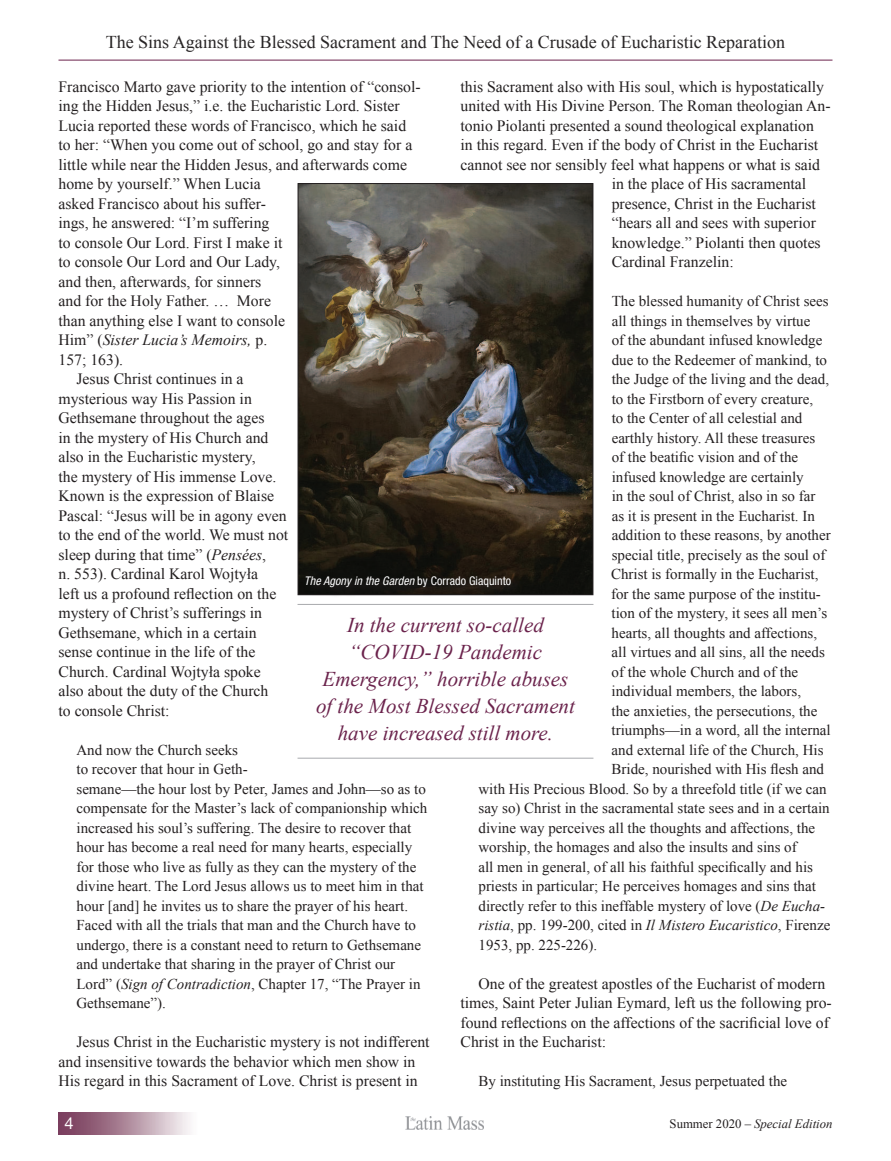
<style>
.page{position:relative;width:891px;height:1161px;background:#fff}
.page>*{position:absolute;margin:0;border:0;box-sizing:border-box;transform-origin:0 0}
.Call_Out{font:italic 21px/27px "Times New Roman";color:#6b234c;text-align:center}
.headline_cont{font:18px "Times New Roman";color:#282526}
.t1{font:16.5px "Helvetica Neue";color:#fff}
.Body_text{font:15.75px/19.5px "Times New Roman";color:#231f20}
.Body_text_quote{font:15px/19.5px "Times New Roman";color:#231f20}
.t2{font:italic 12.75px "Times New Roman";color:#231f20}
.t3{font:italic condensed 12px "Helvetica Neue";letter-spacing:.005em;color:#fff}
.s1{font-style:italic}
.s2{font-style:normal}
</style>
<div class="page">
<img style="left:59px;top:1112px;width:131px;height:22px">
<img style="left:406px;top:1117px;width:78px;height:12px">
<hr style="left:298px;top:604px;width:295px;height:1px;background:#a8a9ad">
<hr style="left:298px;top:758px;width:295px;height:1px;background:#a8a9ad">
<hr style="left:58px;top:60px;width:774px;height:1px;background:#6b234c">
<img style="left:300px;top:185px;width:291px;height:408px">
<div style="left:302px;top:572px;width:221px;height:27px;background:#231f20;opacity:.75"></div>
<p class="headline_cont" style="left:106px;top:30px;width:681px">The Sins Against the Blessed Sacrament and The Need of a Crusade of Eucharistic Reparation</p>
<p class="Body_text" style="left:460px;top:77px;width:365px">this Sacrament also with His soul, which is hypostatically</p>
<p class="Body_text" style="left:460px;top:96px;width:372px">united with His Divine Person. The Roman theologian An-</p>
<p class="Body_text" style="left:460px;top:116px;width:355px">tonio Piolanti presented a sound theological explanation</p>
<p class="Body_text" style="left:460px;top:135px;width:359px">in this regard. Even if the body of Christ in the Eucharist</p>
<p class="Body_text" style="left:460px;top:155px;width:361px">cannot see nor sensibly feel what happens or what is said</p>
<p class="Body_text" style="left:612px;top:174px;width:196px">in the place of His sacramental</p>
<p class="Body_text" style="left:612px;top:194px;width:206px">presence, Christ in the Eucharist</p>
<p class="Body_text" style="left:612px;top:213px;width:206px">“hears all and sees with superior</p>
<p class="Body_text" style="left:612px;top:233px;width:211px">knowledge.” Piolanti then quotes</p>
<p class="Body_text" style="left:612px;top:252px;width:124px">Cardinal Franzelin:</p>
<p class="Body_text_quote" style="left:612px;top:291px;width:219px">The blessed humanity of Christ sees</p>
<p class="Body_text_quote" style="left:612px;top:311px;width:200px">all things in themselves by virtue</p>
<p class="Body_text_quote" style="left:612px;top:330px;width:212px">of the abundant infused knowledge</p>
<p class="Body_text_quote" style="left:612px;top:350px;width:217px">due to the Redeemer of mankind, to</p>
<p class="Body_text_quote" style="left:612px;top:369px;width:219px">the Judge of the living and the dead,</p>
<p class="Body_text_quote" style="left:612px;top:389px;width:203px">to the Firstborn of every creature,</p>
<p class="Body_text_quote" style="left:612px;top:408px;width:192px">to the Center of all celestial and</p>
<p class="Body_text_quote" style="left:612px;top:428px;width:205px">earthly history. All these treasures</p>
<p class="Body_text_quote" style="left:612px;top:447px;width:188px">of the beatific vision and of the</p>
<p class="Body_text_quote" style="left:612px;top:467px;width:194px">infused knowledge are certainly</p>
<p class="Body_text_quote" style="left:612px;top:486px;width:205px">in the soul of Christ, also in so far</p>
<p class="Body_text_quote" style="left:612px;top:506px;width:205px">as it is present in the Eucharist. In</p>
<p class="Body_text_quote" style="left:612px;top:525px;width:221px">addition to these reasons, by another</p>
<p class="Body_text_quote" style="left:612px;top:545px;width:215px">special title, precisely as the soul of</p>
<p class="Body_text_quote" style="left:611px;top:564px;width:209px">Christ is formally in the Eucharist,</p>
<p class="Body_text_quote" style="left:611px;top:584px;width:211px">for the same purpose of the institu-</p>
<p class="Body_text_quote" style="left:612px;top:603px;width:217px">tion of the mystery, it sees all men’s</p>
<p class="Body_text_quote" style="left:612px;top:623px;width:207px">hearts, all thoughts and affections,</p>
<p class="Body_text_quote" style="left:612px;top:642px;width:215px">all virtues and all sins, all the needs</p>
<p class="Body_text_quote" style="left:612px;top:662px;width:188px">of the whole Church and of the</p>
<p class="Body_text_quote" style="left:612px;top:681px;width:191px">individual members, the labors,</p>
<p class="Body_text_quote" style="left:612px;top:701px;width:207px">the anxieties, the persecutions, the</p>
<p class="Body_text_quote" style="left:612px;top:720px;width:221px">triumphs—in a word, all the internal</p>
<p class="Body_text_quote" style="left:612px;top:740px;width:214px">and external life of the Church, His</p>
<p class="Body_text_quote" style="left:612px;top:759px;width:214px">Bride, nourished with His flesh and</p>
<p class="Body_text_quote" style="left:478px;top:779px;width:350px">with His Precious Blood. So by a threefold title (if we can</p>
<p class="Body_text_quote" style="left:478px;top:798px;width:353px">say so) Christ in the sacramental state sees and in a certain</p>
<p class="Body_text_quote" style="left:478px;top:818px;width:338px">divine way perceives all the thoughts and affections, the</p>
<p class="Body_text_quote" style="left:478px;top:837px;width:320px">worship, the homages and also the insults and sins of</p>
<p class="Body_text_quote" style="left:478px;top:857px;width:336px">all men in general, of all his faithful specifically and his</p>
<p class="Body_text_quote" style="left:478px;top:876px;width:339px">priests in particular; He perceives homages and sins that</p>
<p class="Body_text_quote" style="left:478px;top:896px;width:348px">directly refer to this ineffable mystery of love (<span class="s1">De Eucha-</span></p>
<p class="Body_text_quote" style="left:478px;top:915px;width:353px"><span class="s1">ristia</span>, pp. 199-200, cited in <span class="s1">Il Mistero Eucaristico</span>, Firenze</p>
<p class="Body_text_quote" style="left:478px;top:935px;width:120px">1953, pp. 225-226).</p>
<p class="Body_text" style="left:460px;top:974px;width:373px;text-indent:18px">One of the greatest apostles of the Eucharist of modern times, Saint Peter Julian Eymard, left us the following pro&shy;found reflections on the affections of the sacrificial love of Christ in the Eucharist:</p>
<p class="Body_text_quote" style="left:478px;top:1071px;width:310px">By instituting His Sacrament, Jesus perpetuated the</p>
<p class="Body_text" style="left:58px;top:77px;width:364px">Francisco Marto gave priority to the intention of “consol&shy;ing the Hidden Jesus,” i.e. the Eucharistic Lord. Sister Lucia reported these words of Francisco, which he said to her: “When you come out of school, go and stay for a little while near the Hidden Jesus, and afterwards come home by yourself.” When Lucia<br>asked Francisco about his suffer-<br>ings, he answered: “I’m suffering<br>to console Our Lord. First I make it<br>to console Our Lord and Our Lady,<br>and then, afterwards, for sinners<br>and for the Holy Father. … More<br>than anything else I want to console<br>Him” (<span class="s1">Sister Lucia’s Memoirs,</span> p.<br>157; 163).</p>
<p class="Body_text" style="left:58px;top:369px;width:231px;text-indent:18px">Jesus Christ continues in a mysterious way His Passion in<br>Gethsemane throughout the ages<br>in the mystery of His Church and also in the Eucharistic mystery,<br>the mystery of His immense Love.<br>Known is the expression of Blaise<br>Pascal: “Jesus will be in agony even to the end of the world. We must not sleep during that time” (<span class="s1">Pensées</span>,<br>n. 553). Cardinal Karol Wojtyła<br>left us a profound reflection on the mystery of Christ’s sufferings in<br>Gethsemane, which in a certain sense continue in the life of the<br>Church. Cardinal Wojtyła spoke also about the duty of the Church<br>to console Christ:</p>
<p class="Body_text_quote" style="left:76px;top:740px;width:352px">And now the Church seeks<br>to recover that hour in Geth-<br>semane—the hour lost by Peter, James and John—so as to compensate for the Master’s lack of companionship which increased his soul’s suffering. The desire to recover that hour has become a real need for many hearts, especially for those who live as fully as they can the mystery of the divine heart. The Lord Jesus allows us to meet him in that hour [and] he invites us to share the prayer of his heart.<br>Faced with all the trials that man and the Church have to undergo, there is a constant need to return to Gethsemane and undertake that sharing in the prayer of Christ our Lord” (<span class="s1">Sign of Contradiction</span>, Chapter 17, “The Prayer in Gethsemane”).</p>
<p class="Body_text" style="left:58px;top:1032px;width:373px;text-indent:18px">Jesus Christ in the Eucharistic mystery is not indifferent and insensitive towards the behavior which men show in<br>His regard in this Sacrament of Love. Christ is present in</p>
<p class="t3" style="left:304px;top:574px;width:208px">The Agony in the Garden <span class="s2">by Corrado Giaquinto</span></p>
<p class="Call_Out" style="left:316px;top:611px;width:260px">In the current so-called “COVID-19 Pandemic<br>Emergency,” horrible abuses of the Most Blessed Sacrament have increased still more.</p>
<p class="t1" style="left:64px;top:1111px;width:11px">4</p>
<p class="t2" style="left:670px;top:1115px;width:164px"><span class="s2">Summer 2020 –</span> Special Edition</p>
</div>
